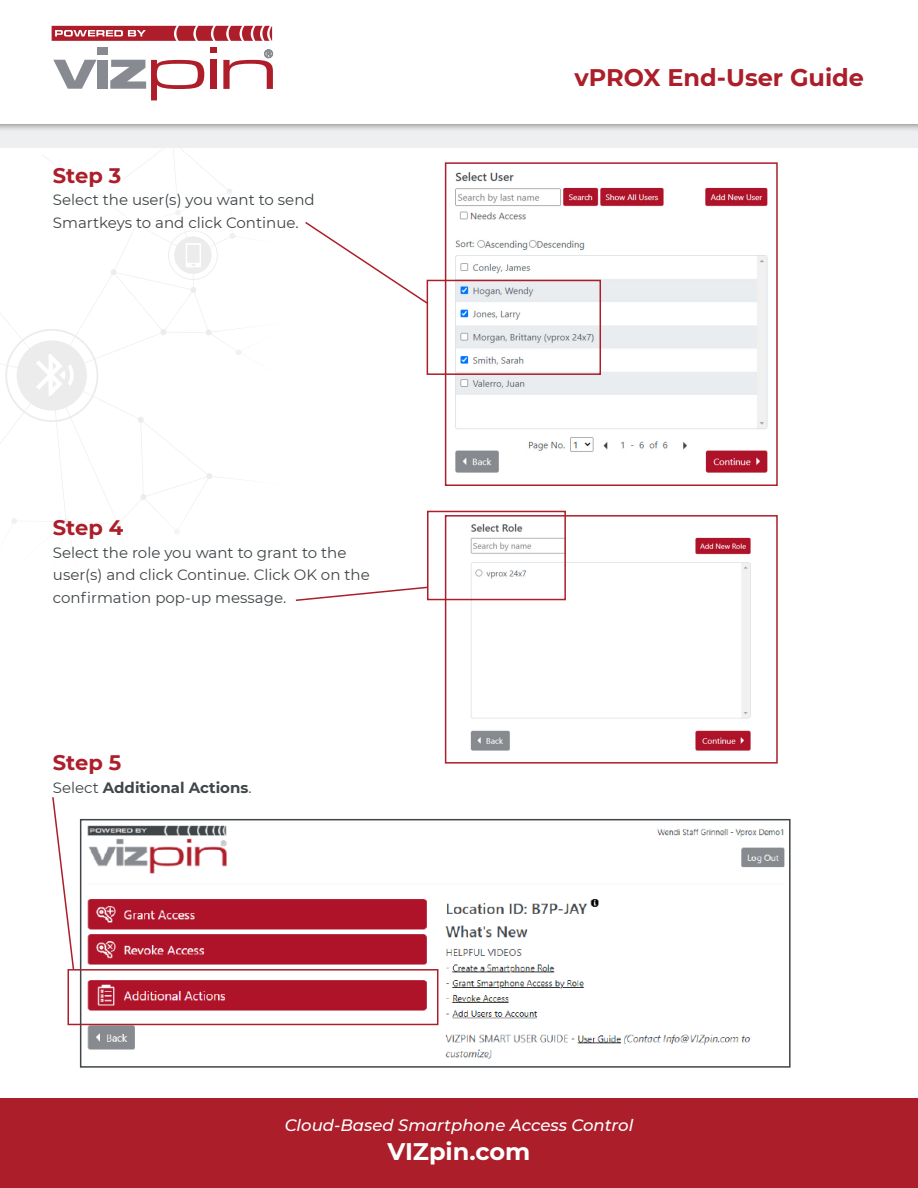
<style>
.page{position:relative;width:918px;height:1188px;background:#fff}
.page>*{position:absolute;margin:0;border:0;box-sizing:border-box;transform-origin:0 0}
.t1{font:700 24px "Montserrat";color:#ab1e2a}
.t2{font:700 24px "Montserrat";color:#fff}
.t3{font:700 21px "Montserrat";color:#ab1e2a}
.t4{font:italic 500 16.5px "Montserrat";color:#fff}
.t5{font:15px/22.5px "Montserrat";color:#3f4548}
.t6{font:700 15px "Montserrat";color:#3f4548}
.s1{font-weight:400}
</style>
<div class="page">
<svg style="left:11px;top:518px;width:58px;height:6px"></svg>
<svg style="left:115px;top:521px;width:6px;height:6px"></svg>
<svg style="left:140px;top:494px;width:6px;height:6px"></svg>
<svg style="left:174px;top:529px;width:5px;height:4px"></svg>
<div style="left:0;top:124px;width:918px;height:23px;background:#edeff0"></div>
<div style="left:0;top:0;width:918px;height:132px;background:#231f20;opacity:.65"></div>
<div style="left:0;top:0;width:918px;height:124px;background:#fff"></div>
<svg style="left:53px;top:60px;width:44px;height:29px"></svg>
<div style="left:97px;top:60px;width:11px;height:29px;background:#878a90"></div>
<div style="left:97px;top:47px;width:11px;height:8px;background:#878a90"></div>
<svg style="left:110px;top:60px;width:94px;height:40px"></svg>
<div style="left:210px;top:60px;width:7px;height:29px;background:#ae1e2a"></div>
<svg style="left:210px;top:47px;width:7px;height:5px"></svg>
<svg style="left:52px;top:26px;width:220px;height:15px;background:#bd4852"></svg>
<svg style="left:223px;top:50px;width:50px;height:39px"></svg>
<div style="left:0;top:1098px;width:918px;height:90px;background:#ab1e2a"></div>
<img style="left:448px;top:172px;width:320px;height:301px">
<div style="left:445px;top:162px;width:333px;height:324px;border:2px solid #ab1e2a"></div>
<img style="left:457px;top:523px;width:294px;height:228px">
<div style="left:445px;top:515px;width:333px;height:249px;border:2px solid #ab1e2a"></div>
<img style="left:83px;top:825px;width:702px;height:234px">
<div style="left:80px;top:819px;width:711px;height:249px;border:2px solid #3f4548"></div>
<div style="left:427px;top:280px;width:174px;height:95px;border:2px solid #ab1e2a"></div>
<svg style="left:0;top:147px;width:429px;height:332px"></svg>
<div style="left:427px;top:511px;width:139px;height:89px;border:2px solid #ab1e2a"></div>
<svg style="left:295px;top:586px;width:134px;height:15px"></svg>
<div style="left:68px;top:969px;width:370px;height:56px;border:2px solid #ab1e2a"></div>
<svg style="left:52px;top:797px;width:23px;height:174px"></svg>
<p class="t3" style="left:53px;top:160px;width:70px">Step 3</p>
<p class="t5" style="left:53px;top:188px;width:263px">Select the user(s) you want to send<br>Smartkeys to and click Continue.</p>
<p class="t3" style="left:53px;top:513px;width:72px">Step 4</p>
<p class="t5" style="left:53px;top:541px;width:318px">Select the role you want to grant to the user(s) and click Continue. Click OK on the confirmation pop-up message.</p>
<p class="t3" style="left:53px;top:748px;width:70px">Step 5</p>
<p class="t6" style="left:53px;top:777px;width:200px"><span class="s1">Select</span> Additional Actions<span class="s1">.</span></p>
<p class="t1" style="left:574px;top:61px;width:291px">vPROX End-User Guide</p>
<p class="t4" style="left:285px;top:1113px;width:350px">Cloud-Based Smartphone Access Control</p>
<p class="t2" style="left:388px;top:1134px;width:144px">VIZpin.com</p>
</div>
